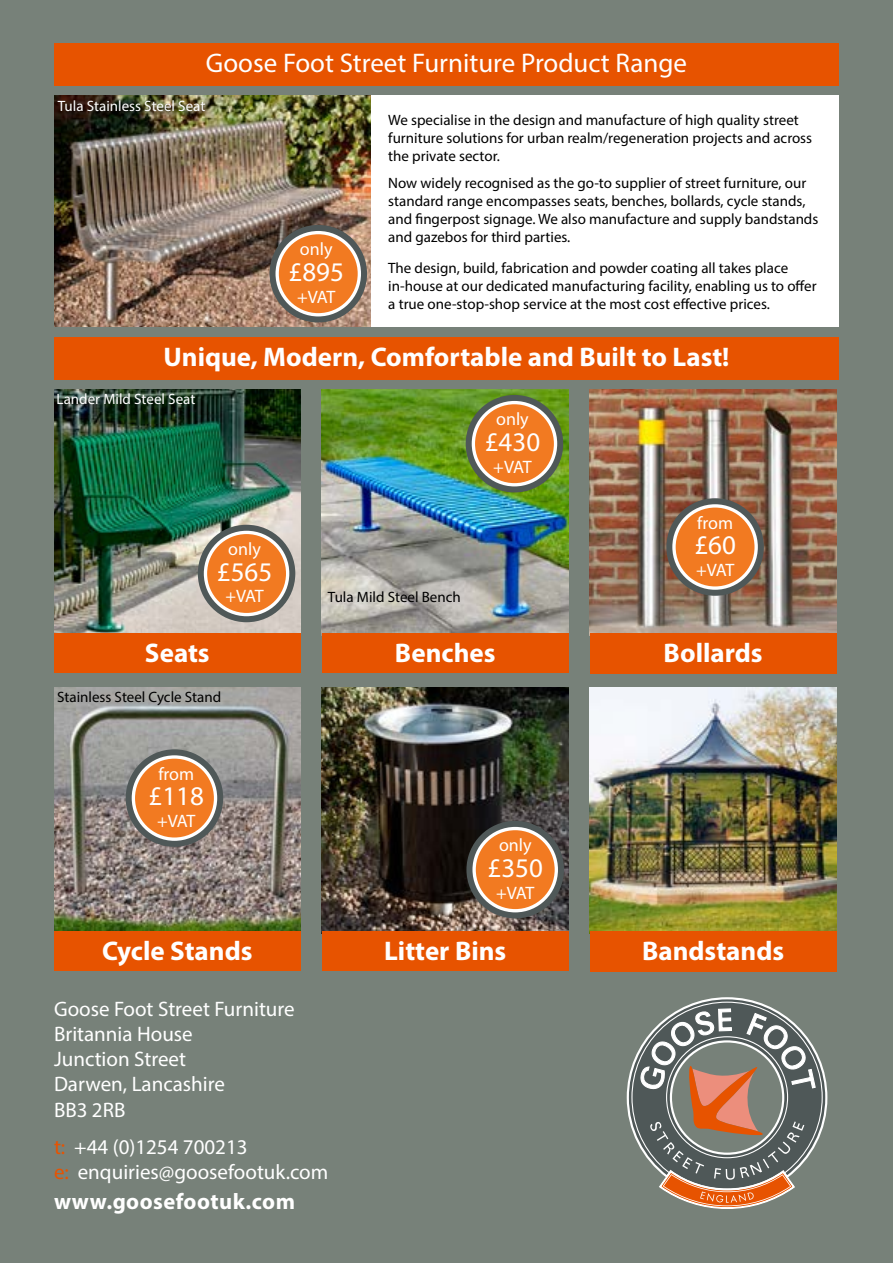
<style>
.page{position:relative;width:893px;height:1263px;background:#778179}
.page>*{position:absolute;margin:0;border:0;box-sizing:border-box;transform-origin:0 0}
.t1{font:700 27px "Myriad Pro";color:#fff}
.t2{font:27px "Myriad Pro";color:#fff}
.t3{font:700 22.5px "Myriad Pro";letter-spacing:.02em;color:#fff}
.t4{font:21px/25.2px "Myriad Pro";color:#fff}
.t5{font:18px "Myriad Pro";color:#fff}
.t6{font:15px/18px "Myriad Pro";color:#000}
.t7{font:15px "Myriad Pro";color:#fff}
.s1{color:#e75300}
</style>
<div class="page">
<svg style="left:627px;top:997px;width:200px;height:212px"></svg>
<img style="left:54px;top:96px;width:317px;height:231px">
<div style="left:54px;top:337px;width:785px;height:43px;background:#e75300"></div>
<img style="left:54px;top:390px;width:247px;height:243px">
<img style="left:590px;top:390px;width:246px;height:243px">
<img style="left:322px;top:390px;width:246px;height:243px">
<div style="left:54px;top:633px;width:247px;height:40px;background:#e75300"></div>
<div style="left:322px;top:633px;width:246px;height:40px;background:#e75300"></div>
<div style="left:590px;top:633px;width:246px;height:40px;background:#e75300"></div>
<img style="left:54px;top:687px;width:247px;height:244px">
<img style="left:590px;top:687px;width:246px;height:244px">
<img style="left:322px;top:687px;width:246px;height:244px">
<div style="left:54px;top:931px;width:247px;height:39px;background:#e75300"></div>
<div style="left:322px;top:931px;width:246px;height:39px;background:#e75300"></div>
<div style="left:590px;top:931px;width:246px;height:40px;background:#e75300"></div>
<div style="left:54px;top:43px;width:785px;height:43px;background:#e75300"></div>
<div style="left:56px;top:100px;width:156px;height:18px;background:#000;opacity:.75"></div>
<div style="left:371px;top:96px;width:468px;height:231px;background:#fff"></div>
<div style="left:275px;top:231px;width:86px;height:86px;background:#f27a21;border-radius:50%"></div>
<div style="left:271px;top:227px;width:94px;height:94px;border:8px solid #fff;border-radius:50%"></div>
<div style="left:269px;top:225px;width:98px;height:97px;border:6px solid #4f5858;border-radius:50%"></div>
<div style="left:203px;top:530px;width:87px;height:87px;background:#f27a21;border-radius:50%"></div>
<div style="left:200px;top:527px;width:93px;height:93px;border:8px solid #fff;border-radius:50%"></div>
<div style="left:198px;top:525px;width:97px;height:97px;border:6px solid #4f5858;border-radius:50%"></div>
<div style="left:471px;top:400px;width:87px;height:87px;background:#f27a21;border-radius:50%"></div>
<div style="left:467px;top:397px;width:94px;height:94px;border:8px solid #fff;border-radius:50%"></div>
<div style="left:466px;top:395px;width:97px;height:97px;border:6px solid #4f5858;border-radius:50%"></div>
<div style="left:672px;top:504px;width:86px;height:86px;background:#f27a21;border-radius:50%"></div>
<div style="left:668px;top:500px;width:94px;height:94px;border:8px solid #fff;border-radius:50%"></div>
<div style="left:666px;top:498px;width:98px;height:98px;border:6px solid #4f5858;border-radius:50%"></div>
<div style="left:472px;top:826px;width:86px;height:87px;background:#f27a21;border-radius:50%"></div>
<div style="left:468px;top:823px;width:94px;height:93px;border:8px solid #fff;border-radius:50%"></div>
<div style="left:466px;top:821px;width:98px;height:97px;border:6px solid #4f5858;border-radius:50%"></div>
<div style="left:131px;top:755px;width:87px;height:86px;background:#f27a21;border-radius:50%"></div>
<div style="left:128px;top:751px;width:93px;height:94px;border:8px solid #fff;border-radius:50%"></div>
<div style="left:126px;top:749px;width:97px;height:98px;border:6px solid #4f5858;border-radius:50%"></div>
<h1 class="t2" style="left:206px;top:46px;width:483px">Goose Foot Street Furniture Product Range</h1>
<p class="t7" style="left:58px;top:97px;width:149px">Tula Stainless Steel Seat</p>
<p class="t5" style="left:300px;top:238px;width:34px">only</p>
<h1 class="t2" style="left:289px;top:255px;width:57px">£895</h1>
<p class="t5" style="left:297px;top:285px;width:40px">+VAT</p>
<p class="t6" style="left:388px;top:110px;width:425px">We specialise in the design and manufacture of high quality street furniture solutions for urban realm/regeneration projects and across the private sector.</p>
<p class="t6" style="left:388px;top:173px;width:432px">Now widely recognised as the go-to supplier of street furniture, our standard range encompasses seats, benches, bollards, cycle stands, and fingerpost signage. We also manufacture and supply bandstands and gazebos for third parties.</p>
<p class="t6" style="left:388px;top:259px;width:430px">The design, build, fabrication and powder coating all takes place in-house at our dedicated manufacturing facility, enabling us to offer a true one-stop-shop service at the most cost effective prices.</p>
<h1 class="t1" style="left:163px;top:339px;width:568px">Unique, Modern, Comfortable and Built to Last!</h1>
<p class="t7" style="left:57px;top:390px;width:140px">Lander Mild Steel Seat</p>
<p class="t5" style="left:228px;top:538px;width:34px">only</p>
<h1 class="t2" style="left:217px;top:555px;width:57px">£565</h1>
<p class="t5" style="left:225px;top:585px;width:40px">+VAT</p>
<p class="t5" style="left:496px;top:408px;width:34px">only</p>
<h1 class="t2" style="left:485px;top:425px;width:57px">£430</h1>
<p class="t5" style="left:493px;top:455px;width:40px">+VAT</p>
<p class="t6" style="left:328px;top:588px;width:134px">Tula Mild Steel Bench</p>
<p class="t5" style="left:697px;top:512px;width:37px">from</p>
<h1 class="t2" style="left:694px;top:528px;width:43px">£60</h1>
<p class="t5" style="left:696px;top:559px;width:40px">+VAT</p>
<h1 class="t1" style="left:145px;top:635px;width:66px">Seats</h1>
<h1 class="t1" style="left:395px;top:635px;width:102px">Benches</h1>
<h1 class="t1" style="left:664px;top:635px;width:101px">Bollards</h1>
<p class="t6" style="left:57px;top:687px;width:166px">Stainless Steel Cycle Stand</p>
<p class="t5" style="left:158px;top:763px;width:37px">from</p>
<h1 class="t2" style="left:149px;top:780px;width:57px">£118</h1>
<p class="t5" style="left:157px;top:810px;width:40px">+VAT</p>
<p class="t5" style="left:499px;top:834px;width:34px">only</p>
<h1 class="t2" style="left:488px;top:851px;width:57px">£350</h1>
<p class="t5" style="left:496px;top:881px;width:40px">+VAT</p>
<h1 class="t1" style="left:102px;top:933px;width:152px">Cycle Stands</h1>
<h1 class="t1" style="left:384px;top:933px;width:124px">Litter Bins</h1>
<h1 class="t1" style="left:642px;top:933px;width:144px">Bandstands</h1>
<h3 class="t4" style="left:54px;top:996px;width:242px">Goose Foot Street Furniture<br>Britannia House<br>Junction Street<br>Darwen, Lancashire<br>BB3 2RB</h3>
<h3 class="t4" style="left:54px;top:1134px;width:276px"><span class="s1">t:</span> +44 (0)1254 700213<br><span class="s1">e:</span> enquiries@goosefootuk.com</h3>
<h2 class="t3" style="left:54px;top:1187px;width:243px">www.goosefootuk.com</h2>
</div>
